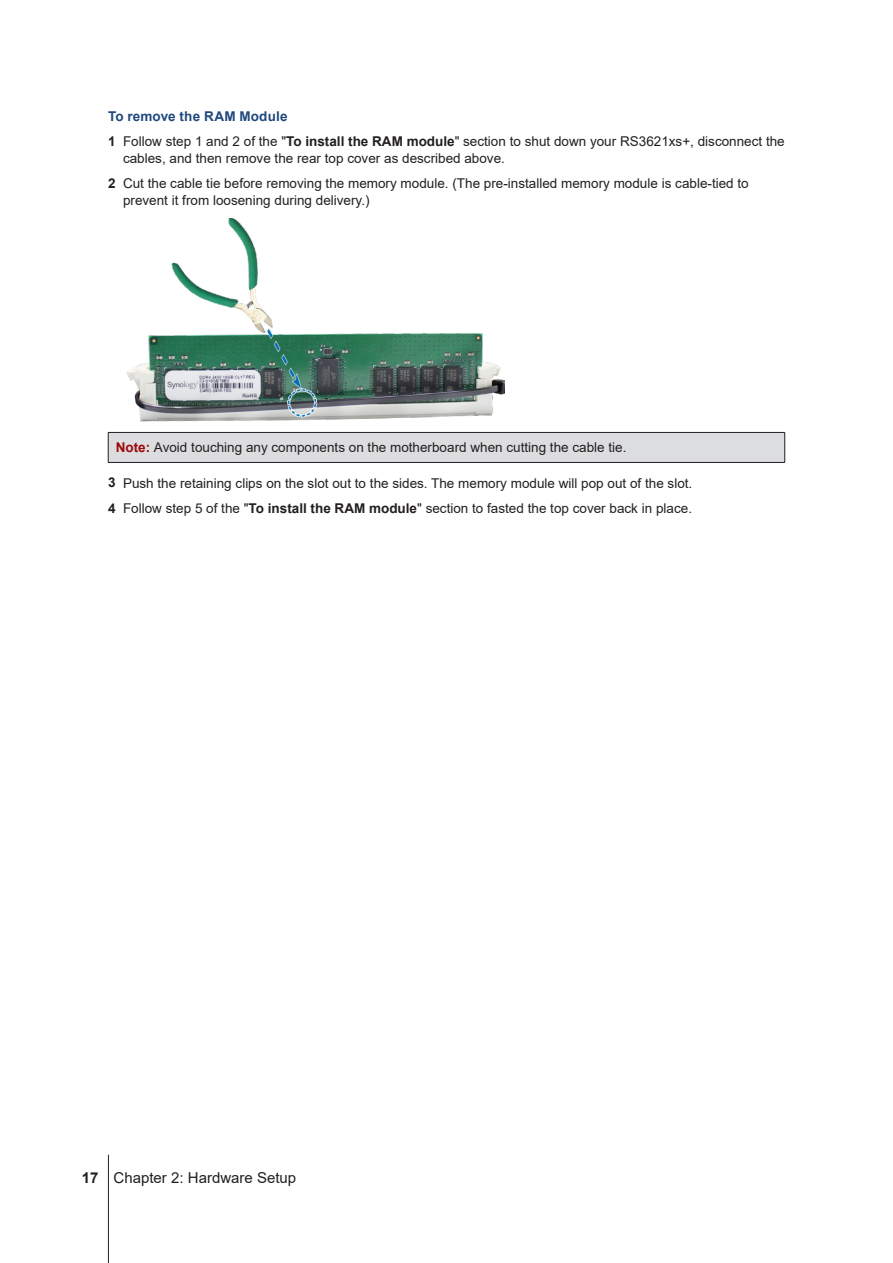
<style>
.page{position:relative;width:893px;height:1263px;background:#fff}
.page>*{position:absolute;margin:0;border:0;box-sizing:border-box;transform-origin:0 0}
.t1{font:15px "Arial";color:#231f20}
.Warning-sidebar{font:13.5px/16.5px "Arial";color:#231f20}
.DisplaySentence{font:700 13.5px "Arial";letter-spacing:.015em;color:#1f497d}
.s1{font-weight:700}
.s2{font-weight:700;color:#9d070d}
</style>
<div class="page">
<hr style="left:108px;top:1155px;width:1px;height:108px;background:#231f20">
<img style="left:126px;top:219px;width:379px;height:203px">
<div style="left:108px;top:432px;width:677px;height:30px;background:#dcdddf"></div>
<hr style="left:108px;top:432px;width:677px;height:1px;background:#231f20">
<svg style="left:108px;top:433px;width:1px;height:29px"></svg>
<svg style="left:784px;top:433px;width:1px;height:29px"></svg>
<hr style="left:108px;top:462px;width:677px;height:1px;background:#231f20">
<p class="DisplaySentence" style="left:108px;top:106px;width:181px">To remove the RAM Module</p>
<p class="Warning-sidebar" style="left:123px;top:133px;width:663px;text-indent:-15px"><span class="s1">1</span> Follow step 1 and 2 of the "<span class="s1">To install the RAM module</span>" section to shut down your RS3621xs+, disconnect the cables, and then remove the rear top cover as described above.</p>
<p class="Warning-sidebar" style="left:123px;top:175px;width:627px;text-indent:-15px"><span class="s1">2</span> Cut the cable tie before removing the memory module. (The pre-installed memory module is cable-tied to prevent it from loosening during delivery.)</p>
<p class="Warning-sidebar" style="left:116px;top:439px;width:512px"><span class="s2">Note:</span> Avoid touching any components on the motherboard when cutting the cable tie.</p>
<p class="Warning-sidebar" style="left:108px;top:474px;width:586px"><span class="s1">3</span> Push the retaining clips on the slot out to the sides. The memory module will pop out of the slot.</p>
<p class="Warning-sidebar" style="left:108px;top:500px;width:586px"><span class="s1">4</span> Follow step 5 of the "<span class="s1">To install the RAM module</span>" section to fasted the top cover back in place.</p>
<p class="t1" style="left:82px;top:1167px;width:216px"><span class="s1">17</span> Chapter 2: Hardware Setup</p>
</div>
